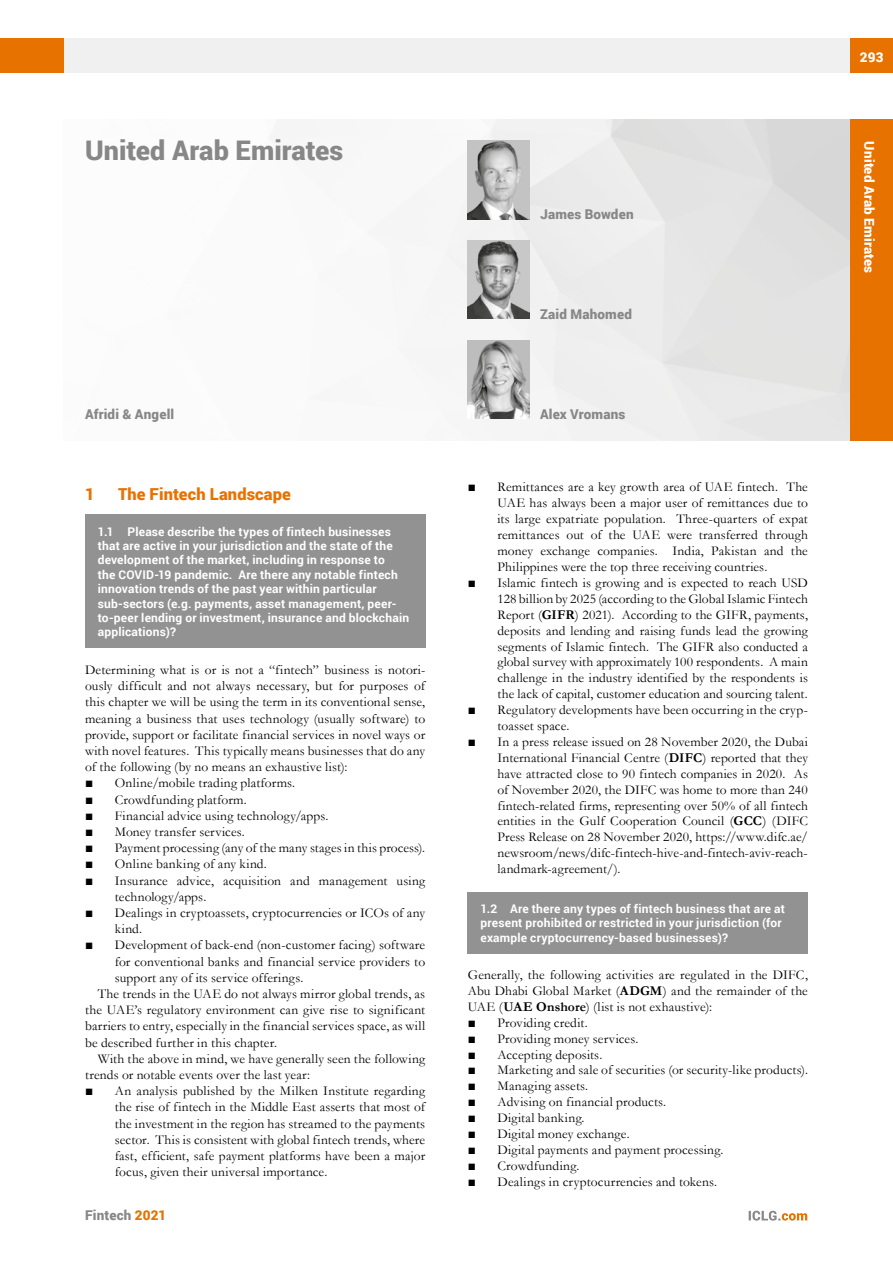
<style>
.page{position:relative;width:893px;height:1263px;background:#fff}
.page>*{position:absolute;margin:0;border:0;box-sizing:border-box;transform-origin:0 0}
.t1{font:900 27px "Roboto";color:#878787}
.t2{font:900 16.5px "Roboto";letter-spacing:.005em;color:#e87200}
.t3{font:13.5px/15.9px "Garamond";letter-spacing:.01em;color:#000;text-align:justify}
.t4{font:900 13.5px "Roboto";letter-spacing:.015em;color:#878787}
.t5{font:13.5px "Garamond";letter-spacing:.03em;color:#000}
.t6{font:900 13.5px "Roboto";letter-spacing:.01em;color:#fff}
.t7{font:700 12px/14.4px "Roboto";letter-spacing:.015em;color:#fff}
.s1{font-weight:700}
.s2{color:#e87200}
</style>
<div class="page">
<div style="left:64px;top:38px;width:786px;height:34px;background:#f0f0f0"></div>
<div style="left:850px;top:38px;width:43px;height:34px;background:#e87200"></div>
<div style="left:0;top:38px;width:64px;height:34px;background:#e87200"></div>
<svg style="left:749px;top:1211px;width:58px;height:9px"></svg>
<img style="left:270px;top:119px;width:580px;height:321px">
<img style="left:468px;top:240px;width:61px;height:79px">
<div style="left:850px;top:119px;width:43px;height:321px;background:#e87200"></div>
<img style="left:468px;top:140px;width:61px;height:79px">
<img style="left:468px;top:340px;width:61px;height:79px">
<div style="left:85px;top:514px;width:340px;height:134px;background:#929292"></div>
<div style="left:468px;top:892px;width:340px;height:61px;background:#929292"></div>
<p class="t6" style="left:860px;top:48px;width:25px">293</p>
<h1 class="t1" style="left:85px;top:131px;width:260px">United Arab Emirates</h1>
<p class="t4" style="left:540px;top:205px;width:95px">James Bowden</p>
<p class="t6" style="left:879px;top:141px;width:133px;rotate:90deg">United Arab Emirates</p>
<p class="t4" style="left:540px;top:305px;width:93px">Zaid Mahomed</p>
<p class="t4" style="left:85px;top:404px;width:91px">Afridi &amp; Angell</p>
<p class="t4" style="left:540px;top:404px;width:87px">Alex Vromans</p>
<p class="t2" style="left:85px;top:482px;width:11px">1</p>
<p class="t2" style="left:118px;top:482px;width:174px">The Fintech Landscape</p>
<p class="t7" style="left:98px;top:524px;width:313px">1.1 Please describe the types of fintech businesses that are active in your jurisdiction and the state of the development of the market, including in response to<br>the COVID-19 pandemic. Are there any notable fintech innovation trends of the past year within particular sub-sectors (e.g. payments, asset management, peer&shy;to-peer lending or investment, insurance and blockchain applications)?</p>
<p class="t3" style="left:85px;top:661px;width:342px">Determining what is or is not a “fintech” business is notori&shy;ously difficult and not always necessary, but for purposes of this chapter we will be using the term in its conventional sense, meaning a business that uses technology (usually software) to provide, support or facilitate financial services in novel ways or with novel features. This typically means businesses that do any of the following (by no means an exhaustive list):</p>
<p class="t3" style="left:85px;top:775px;width:212px">■ Online/mobile trading platforms.</p>
<p class="t3" style="left:85px;top:791px;width:163px">■ Crowdfunding platform.</p>
<p class="t3" style="left:85px;top:807px;width:245px">■ Financial advice using technology/apps.</p>
<p class="t3" style="left:85px;top:823px;width:161px">■ Money transfer services.</p>
<p class="t3" style="left:85px;top:839px;width:342px">■ Payment processing (any of the many stages in this process).</p>
<p class="t5" style="left:85px;top:855px;width:183px">■ Online banking of any kind.</p>
<p class="t3" style="left:115px;top:872px;width:312px;text-indent:-30px">■ Insurance advice, acquisition and management using technology/apps.</p>
<p class="t3" style="left:115px;top:904px;width:312px;text-indent:-30px">■ Dealings in cryptoassets, cryptocurrencies or ICOs of any kind.</p>
<p class="t3" style="left:85px;top:937px;width:342px">■ Development of back-end (non-customer facing) software</p>
<p class="t3" style="left:115px;top:953px;width:312px">for conventional banks and financial service providers to</p>
<p class="t3" style="left:115px;top:969px;width:190px">support any of its service offerings.</p>
<p class="t3" style="left:98px;top:985px;width:329px">The trends in the UAE do not always mirror global trends, as</p>
<p class="t3" style="left:85px;top:1001px;width:342px">the UAE’s regulatory environment can give rise to significant</p>
<p class="t3" style="left:85px;top:1018px;width:342px">barriers to entry, especially in the financial services space, as will</p>
<p class="t3" style="left:85px;top:1034px;width:194px">be described further in this chapter.</p>
<p class="t3" style="left:98px;top:1050px;width:329px">With the above in mind, we have generally seen the following</p>
<p class="t3" style="left:85px;top:1066px;width:227px">trends or notable events over the last year:</p>
<p class="t3" style="left:115px;top:1082px;width:312px;text-indent:-30px">■ An analysis published by the Milken Institute regarding the rise of fintech in the Middle East asserts that most of the investment in the region has streamed to the payments sector. This is consistent with global fintech trends, where fast, efficient, safe payment platforms have been a major focus, given their universal importance.</p>
<p class="t3" style="left:497px;top:479px;width:312px;text-indent:-30px">■ Remittances are a key growth area of UAE fintech. The UAE has always been a major user of remittances due to its large expatriate population. Three-quarters of expat remittances out of the UAE were transferred through money exchange companies. India, Pakistan and the Philippines were the top three receiving countries.</p>
<p class="t3" style="left:497px;top:574px;width:312px;text-indent:-30px">■ Islamic fintech is growing and is expected to reach USD 128 billion by 2025 (according to the Global Islamic Fintech Report (<span class="s1">GIFR</span>) 2021). According to the GIFR, payments, deposits and lending and raising funds lead the growing segments of Islamic fintech. The GIFR also conducted a global survey with approximately 100 respondents. A main challenge in the industry identified by the respondents is the lack of capital, customer education and sourcing talent.</p>
<p class="t3" style="left:497px;top:702px;width:312px;text-indent:-30px">■ Regulatory developments have been occurring in the cryp&shy;toasset space.</p>
<p class="t3" style="left:498px;top:733px;width:312px;text-indent:-30px">■ In a press release issued on 28 November 2020, the Dubai International Financial Centre (<span class="s1">DIFC</span>) reported that they have attracted close to 90 fintech companies in 2020. As of November 2020, the DIFC was home to more than 240 fintech-related firms, representing over 50% of all fintech entities in the Gulf Cooperation Council (<span class="s1">GCC</span>) (DIFC Press Release on 28 November 2020, https://www.difc.ae/ newsroom/news/difc-fintech-hive-and-fintech-aviv-reach&shy;landmark-agreement/).</p>
<p class="t7" style="left:480px;top:901px;width:306px">1.2 Are there any types of fintech business that are at present prohibited or restricted in your jurisdiction (for example cryptocurrency-based businesses)?</p>
<p class="t3" style="left:468px;top:966px;width:342px">Generally, the following activities are regulated in the DIFC, Abu Dhabi Global Market (<span class="s1">ADGM</span>) and the remainder of the UAE (<span class="s1">UAE Onshore</span>) (list is not exhaustive):</p>
<p class="t3" style="left:468px;top:1014px;width:121px">■ Providing credit.</p>
<p class="t3" style="left:468px;top:1030px;width:172px">■ Providing money services.</p>
<p class="t3" style="left:468px;top:1046px;width:136px">■ Accepting deposits.</p>
<p class="t3" style="left:468px;top:1062px;width:342px">■ Marketing and sale of securities (or security-like products).</p>
<p class="t3" style="left:468px;top:1078px;width:122px">■ Managing assets.</p>
<p class="t3" style="left:468px;top:1094px;width:200px">■ Advising on financial products.</p>
<p class="t3" style="left:468px;top:1109px;width:118px">■ Digital banking.</p>
<p class="t3" style="left:468px;top:1125px;width:163px">■ Digital money exchange.</p>
<p class="t3" style="left:468px;top:1141px;width:257px">■ Digital payments and payment processing.</p>
<p class="t3" style="left:468px;top:1157px;width:113px">■ Crowdfunding.</p>
<p class="t3" style="left:468px;top:1173px;width:251px">■ Dealings in cryptocurrencies and tokens.</p>
<p class="t4" style="left:85px;top:1206px;width:83px">Fintech <span class="s2">2021</span></p>
</div>
